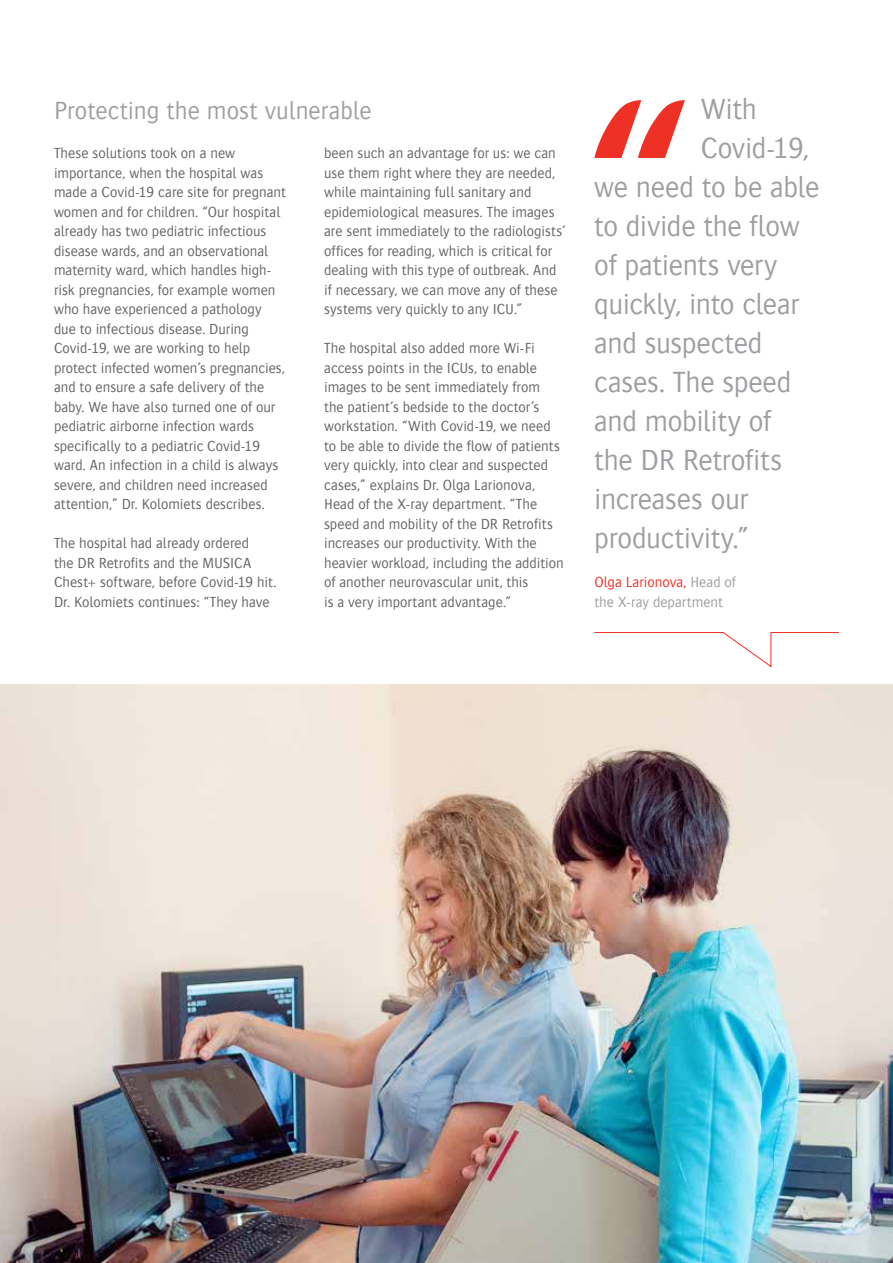
<style>
.page{position:relative;width:893px;height:1263px;background:#fff}
.page>*{position:absolute;margin:0;border:0;box-sizing:border-box;transform-origin:0 0}
.t1{font:300 307.65px "Bosis For Agfa";color:#ee3124}
.t2{font:300 30px "Bosis For Agfa";letter-spacing:-.01em;color:#9d9fa2}
.t3{font:300 25.5px "Bosis For Agfa";color:#9d9fa2}
.t4{font:300 15px/19.5px "Bosis For Agfa";color:#636466}
.t5{font:300 15px/19.5px "Bosis For Agfa";color:#9d9fa2}
.s1{color:#ee3124}
</style>
<div class="page">
<img style="left:0;top:685px;width:893px;height:578px">
<svg style="left:594px;top:632px;width:245px;height:36px"></svg>
<h3 class="t3" style="left:54px;top:97px;width:319px">Protecting the most vulnerable</h3>
<p class="t4" style="left:54px;top:143px;width:233px">These solutions took on a new importance, when the hospital was made a Covid-19 care site for pregnant women and for children. “Our hospital already has two pediatric infectious disease wards, and an observational maternity ward, which handles high&shy;risk pregnancies, for example women who have experienced a pathology due to infectious disease. During Covid-19, we are working to help protect infected women’s pregnancies, and to ensure a safe delivery of the baby. We have also turned one of our pediatric airborne infection wards specifically to a pediatric Covid-19 ward. An infection in a child is always severe, and children need increased attention,” Dr. Kolomiets describes.</p>
<p class="t4" style="left:54px;top:533px;width:224px">The hospital had already ordered<br>the DR Retrofits and the MUSICA Chest+ software, before Covid-19 hit.<br>Dr. Kolomiets continues: “They have</p>
<p class="t4" style="left:324px;top:143px;width:243px">been such an advantage for us: we can use them right where they are needed, while maintaining full sanitary and epidemiological measures. The images are sent immediately to the radiologists’ offices for reading, which is critical for dealing with this type of outbreak. And if necessary, we can move any of these systems very quickly to any ICU.”</p>
<p class="t4" style="left:324px;top:338px;width:241px">The hospital also added more Wi-Fi access points in the ICUs, to enable images to be sent immediately from<br>the patient’s bedside to the doctor’s workstation. “With Covid-19, we need to be able to divide the flow of patients very quickly, into clear and suspected cases,” explains Dr. Olga Larionova, Head of the X-ray department. “The speed and mobility of the DR Retrofits increases our productivity. With the heavier workload, including the addition of another neurovascular unit, this<br>is a very important advantage.”</p>
<h1 class="t1" style="left:576px;top:55px;width:126px">“</h1>
<h2 class="t2" style="left:701px;top:93px;width:58px">With</h2>
<h2 class="t2" style="left:701px;top:132px;width:110px">Covid-19,</h2>
<h2 class="t2" style="left:594px;top:171px;width:227px">we need to be able</h2>
<h2 class="t2" style="left:594px;top:210px;width:207px">to divide the flow</h2>
<h2 class="t2" style="left:594px;top:249px;width:184px">of patients very</h2>
<h2 class="t2" style="left:594px;top:288px;width:206px">quickly, into clear</h2>
<h2 class="t2" style="left:594px;top:327px;width:170px">and suspected</h2>
<h2 class="t2" style="left:594px;top:366px;width:199px">cases. The speed</h2>
<h2 class="t2" style="left:594px;top:405px;width:178px">and mobility of</h2>
<h2 class="t2" style="left:594px;top:444px;width:189px">the DR Retrofits</h2>
<h2 class="t2" style="left:594px;top:483px;width:155px">increases our</h2>
<h2 class="t2" style="left:594px;top:522px;width:156px">productivity.”</h2>
<p class="t5" style="left:594px;top:572px;width:143px"><span class="s1">Olga Larionova,</span> Head of the X-ray department</p>
</div>
